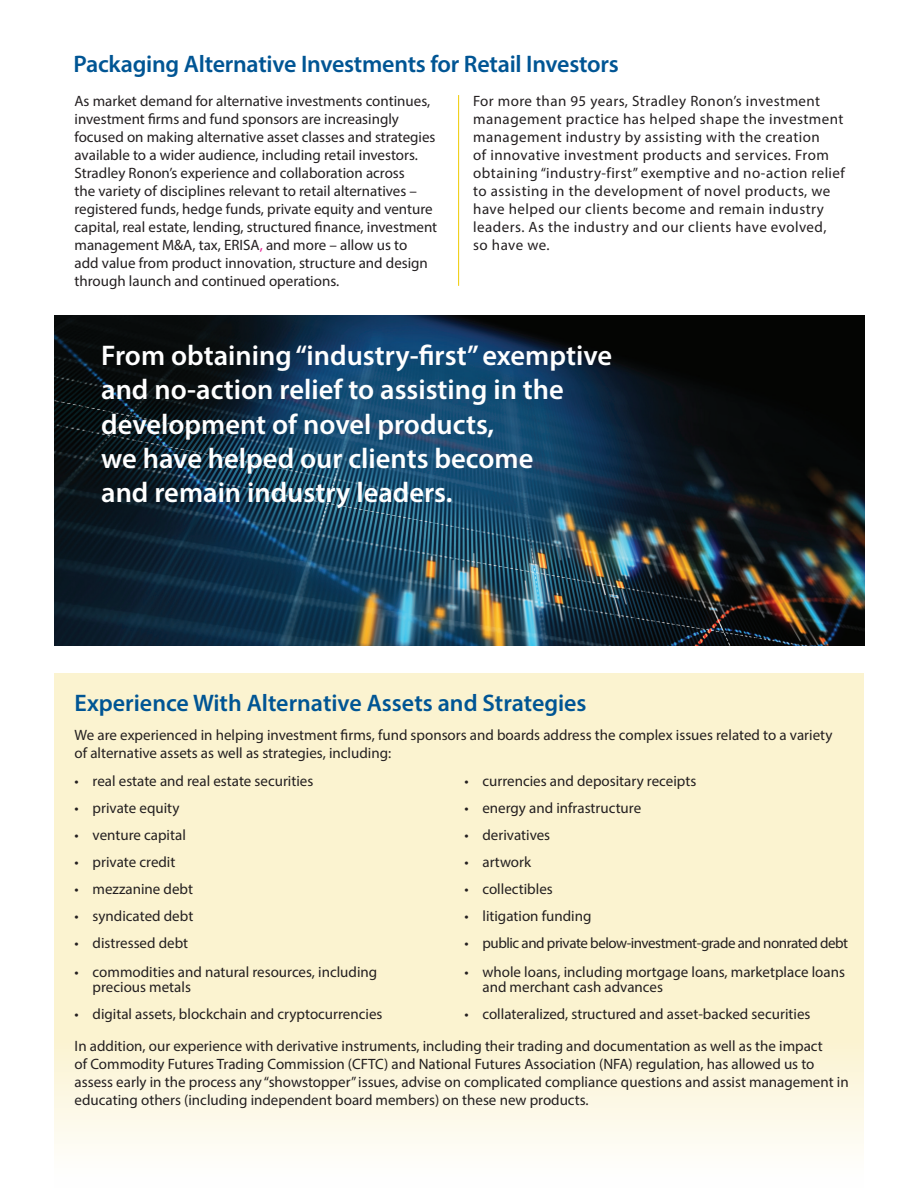
<style>
.page{position:relative;width:918px;height:1188px;background:#fff}
.page>*{position:absolute;margin:0;border:0;box-sizing:border-box;transform-origin:0 0}
.t1{font:600 28.5px/34.2px "Myriad Pro";color:#fff}
.t2{font:600 24px "Myriad Pro";letter-spacing:-.01em;color:#005594}
.t3{font:15px/18px "Myriad Pro";color:#231f20}
.t4{font:15px/18px "Myriad Pro";letter-spacing:.03em;color:#231f20}
.t5{font:15px "Myriad Pro";letter-spacing:-.03em;color:#231f20}
.s1{color:#e1198f}
</style>
<div class="page">
<img style="left:55px;top:315px;width:810px;height:331px">
<svg style="left:54px;top:673px;width:810px;height:476px;background:#fbf4d4"></svg>
<hr style="left:458px;top:95px;width:1px;height:191px;background:#f0cb02">
<h2 class="t2" style="left:73px;top:49px;width:547px">Packaging Alternative Investments for Retail Investors</h2>
<p class="t3" style="left:75px;top:92px;width:364px">As market demand for alternative investments continues, investment firms and fund sponsors are increasingly focused on making alternative asset classes and strategies available to a wider audience, including retail investors.<br>Stradley Ronon’s experience and collaboration across<br>the variety of disciplines relevant to retail alternatives – registered funds, hedge funds, private equity and venture capital, real estate, lending, structured finance, investment management M&amp;A, tax, ERISA<span class="s1">,</span> and more – allow us to<br>add value from product innovation, structure and design through launch and continued operations.</p>
<p class="t4" style="left:473px;top:92px;width:373px">For more than 95 years, Stradley Ronon’s investment management practice has helped shape the investment management industry by assisting with the creation<br>of innovative investment products and services. From obtaining “industry-first” exemptive and no-action relief to assisting in the development of novel products, we have helped our clients become and remain industry leaders. As the industry and our clients have evolved,<br>so have we.</p>
<h1 class="t1" style="left:101px;top:338px;width:513px">From obtaining “industry-first” exemptive and no-action relief to assisting in the development of novel products,<br>we have helped our clients become<br>and remain industry leaders.</h1>
<h2 class="t2" style="left:75px;top:688px;width:513px">Experience With Alternative Assets and Strategies</h2>
<p class="t3" style="left:75px;top:726px;width:759px">We are experienced in helping investment firms, fund sponsors and boards address the complex issues related to a variety of alternative assets as well as strategies, including:</p>
<p class="t3" style="left:75px;top:772px;width:240px">• real estate and real estate securities</p>
<p class="t3" style="left:75px;top:799px;width:106px">• private equity</p>
<p class="t3" style="left:75px;top:826px;width:113px">• venture capital</p>
<p class="t3" style="left:75px;top:853px;width:102px">• private credit</p>
<p class="t3" style="left:75px;top:880px;width:120px">• mezzanine debt</p>
<p class="t3" style="left:75px;top:907px;width:120px">• syndicated debt</p>
<p class="t3" style="left:75px;top:934px;width:115px">• distressed debt</p>
<p class="t3" style="left:93px;top:964px;width:286px;line-height:15px;text-indent:-18px">• commodities and natural resources, including precious metals</p>
<p class="t3" style="left:75px;top:1005px;width:309px">• digital assets, blockchain and cryptocurrencies</p>
<p class="t3" style="left:464px;top:772px;width:233px">• currencies and depositary receipts</p>
<p class="t3" style="left:464px;top:799px;width:178px">• energy and infrastructure</p>
<p class="t3" style="left:464px;top:826px;width:87px">• derivatives</p>
<p class="t3" style="left:464px;top:853px;width:68px">• artwork</p>
<p class="t3" style="left:464px;top:880px;width:90px">• collectibles</p>
<p class="t3" style="left:464px;top:907px;width:128px">• litigation funding</p>
<p class="t5" style="left:464px;top:934px;width:385px">• public and private below-investment-grade and nonrated debt</p>
<p class="t3" style="left:482px;top:964px;width:364px;line-height:15px;text-indent:-18px">• whole loans, including mortgage loans, marketplace loans and merchant cash advances</p>
<p class="t3" style="left:464px;top:1005px;width:348px">• collateralized, structured and asset-backed securities</p>
<p class="t3" style="left:75px;top:1037px;width:776px">In addition, our experience with derivative instruments, including their trading and documentation as well as the impact<br>of Commodity Futures Trading Commission (CFTC) and National Futures Association (NFA) regulation, has allowed us to assess early in the process any “showstopper” issues, advise on complicated compliance questions and assist management in educating others (including independent board members) on these new products.</p>
</div>
